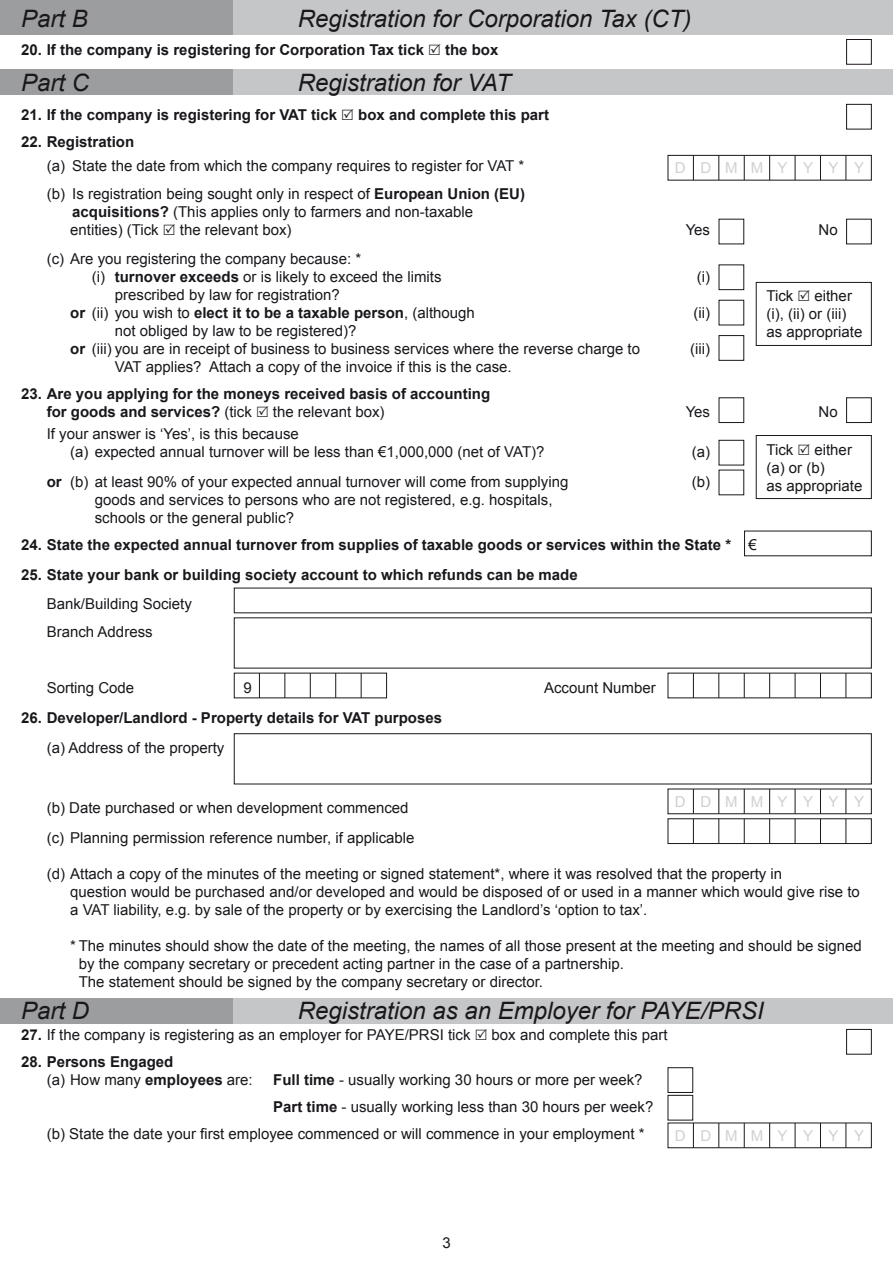
<style>
.page{position:relative;width:893px;height:1263px;background:#fff}
.page>*{position:absolute;margin:0;border:0;box-sizing:border-box;transform-origin:0 0}
.t1{font:italic 24px "Arial";color:#1a171c}
.t2{font:15px/18px "Arial";color:#1a171c}
.t3{font:700 15px/18px "Arial";color:#1a171c}
.t4{font:15px "Arial";letter-spacing:.98em;color:#cfd0d1}
.s1{font-weight:700}
.s2{font-weight:400}
</style>
<div class="page">
<div style="left:0;top:998px;width:234px;height:26px;background:#9c9d9f"></div>
<div style="left:234px;top:998px;width:659px;height:26px;background:#c5c6c7"></div>
<div style="left:0;top:69px;width:234px;height:26px;background:#9c9d9f"></div>
<div style="left:234px;top:69px;width:659px;height:26px;background:#c5c6c7"></div>
<div style="left:846px;top:39px;width:26px;height:26px;border:1px solid #1a171c"></div>
<div style="left:846px;top:104px;width:26px;height:25px;border:1px solid #1a171c"></div>
<div style="left:0;top:0;width:234px;height:34px;background:#9c9d9f"></div>
<div style="left:234px;top:0;width:659px;height:34px;background:#c5c6c7"></div>
<div style="left:668px;top:155px;width:204px;height:25px;border:1px solid #1a171c"></div>
<svg style="left:718px;top:155px;width:1px;height:25px"></svg>
<svg style="left:744px;top:155px;width:1px;height:25px"></svg>
<svg style="left:769px;top:155px;width:1px;height:25px"></svg>
<svg style="left:795px;top:155px;width:1px;height:25px"></svg>
<svg style="left:820px;top:155px;width:1px;height:25px"></svg>
<svg style="left:845px;top:155px;width:1px;height:25px"></svg>
<svg style="left:693px;top:155px;width:1px;height:25px"></svg>
<div style="left:846px;top:219px;width:26px;height:25px;border:1px solid #1a171c"></div>
<div style="left:756px;top:282px;width:116px;height:64px;border:1px solid #1a171c"></div>
<div style="left:719px;top:397px;width:25px;height:26px;border:1px solid #1a171c"></div>
<div style="left:846px;top:397px;width:26px;height:26px;border:1px solid #1a171c"></div>
<div style="left:756px;top:435px;width:116px;height:64px;border:1px solid #1a171c"></div>
<svg style="left:259px;top:673px;width:1px;height:25px"></svg>
<svg style="left:284px;top:673px;width:1px;height:25px"></svg>
<svg style="left:310px;top:673px;width:1px;height:25px"></svg>
<svg style="left:335px;top:673px;width:1px;height:25px"></svg>
<svg style="left:361px;top:673px;width:1px;height:25px"></svg>
<svg style="left:718px;top:673px;width:1px;height:25px"></svg>
<svg style="left:744px;top:673px;width:1px;height:25px"></svg>
<svg style="left:769px;top:673px;width:1px;height:25px"></svg>
<svg style="left:795px;top:673px;width:1px;height:25px"></svg>
<svg style="left:820px;top:673px;width:1px;height:25px"></svg>
<svg style="left:845px;top:673px;width:1px;height:25px"></svg>
<svg style="left:693px;top:673px;width:1px;height:25px"></svg>
<div style="left:234px;top:733px;width:638px;height:51px;border:1px solid #1a171c"></div>
<div style="left:668px;top:818px;width:204px;height:26px;border:1px solid #1a171c"></div>
<svg style="left:718px;top:789px;width:1px;height:54px"></svg>
<svg style="left:744px;top:789px;width:1px;height:54px"></svg>
<svg style="left:769px;top:789px;width:1px;height:54px"></svg>
<svg style="left:795px;top:789px;width:1px;height:54px"></svg>
<svg style="left:820px;top:789px;width:1px;height:54px"></svg>
<svg style="left:845px;top:789px;width:1px;height:54px"></svg>
<svg style="left:693px;top:789px;width:1px;height:54px"></svg>
<div style="left:719px;top:335px;width:25px;height:26px;border:1px solid #1a171c"></div>
<div style="left:668px;top:1067px;width:25px;height:26px;border:1px solid #1a171c"></div>
<div style="left:846px;top:1029px;width:26px;height:25px;border:1px solid #1a171c"></div>
<div style="left:668px;top:1122px;width:204px;height:26px;border:1px solid #1a171c"></div>
<svg style="left:718px;top:1123px;width:1px;height:25px"></svg>
<svg style="left:744px;top:1123px;width:1px;height:25px"></svg>
<svg style="left:769px;top:1123px;width:1px;height:25px"></svg>
<svg style="left:795px;top:1123px;width:1px;height:25px"></svg>
<svg style="left:820px;top:1123px;width:1px;height:25px"></svg>
<svg style="left:845px;top:1123px;width:1px;height:25px"></svg>
<svg style="left:693px;top:1123px;width:1px;height:25px"></svg>
<h1 class="t1" style="left:21px;top:3px;width:68px">Part B</h1>
<h1 class="t1" style="left:298px;top:3px;width:395px">Registration for Corporation Tax (CT)</h1>
<p class="t3" style="left:21px;top:42px;width:404px">20. If the company is registering for Corporation Tax tick</p>
<p class="t3" style="left:445px;top:42px;width:55px">the box</p>
<h1 class="t1" style="left:21px;top:67px;width:70px">Part C</h1>
<h1 class="t1" style="left:298px;top:67px;width:214px">Registration for VAT</h1>
<p class="t3" style="left:21px;top:106px;width:317px">21. If the company is registering for VAT tick</p>
<p class="t3" style="left:358px;top:106px;width:192px">box and complete this part</p>
<p class="t3" style="left:21px;top:133px;width:115px">22. Registration</p>
<p class="t2" style="left:47px;top:151px;width:480px;line-height:28.5px">(a) State the date from which the company requires to register for VAT * (b) Is registration being sought only in respect of <span class="s1">European Union (EU)</span></p>
<p class="t2" style="left:70px;top:203px;width:405px"><span class="s1">acquisitions?</span> (This applies only to farmers and non-taxable entities) (Tick</p>
<p class="t4" style="left:675px;top:158px;width:191px">DDMMYYYY</p>
<p class="t2" style="left:180px;top:221px;width:113px">the relevant box)</p>
<p class="t2" style="left:686px;top:221px;width:26px">Yes</p>
<p class="t2" style="left:818px;top:221px;width:21px">No</p>
<p class="t2" style="left:92px;top:250px;width:351px;text-indent:-45px">(c) Are you registering the company because: *<br>(i) <span class="s1">turnover exceeds</span> or is likely to exceed the limits</p>
<p class="t2" style="left:697px;top:268px;width:15px">(i)</p>
<p class="t2" style="left:70px;top:286px;width:406px;text-indent:45px">prescribed by law for registration?<br><span class="s1">or</span> (ii) you wish to <span class="s1">elect it to be a taxable person</span>, (although</p>
<p class="t2" style="left:70px;top:322px;width:571px;text-indent:45px">not obliged by law to be registered)?<br><span class="s1">or</span> (iii) you are in receipt of business to business services where the reverse charge to</p>
<p class="t2" style="left:693px;top:304px;width:18px">(ii)</p>
<p class="t2" style="left:690px;top:340px;width:21px">(iii)</p>
<p class="t2" style="left:766px;top:287px;width:28px">Tick</p>
<p class="t2" style="left:766px;top:287px;width:97px;text-indent:48px">either (i), (ii) or (iii) as appropriate</p>
<p class="t2" style="left:115px;top:358px;width:398px">VAT applies? Attach a copy of the invoice if this is the case.</p>
<p class="t3" style="left:47px;top:385px;width:445px;text-indent:-26px">23. Are you applying for the moneys received basis of accounting for goods and services? <span class="s2">(tick</span></p>
<p class="t2" style="left:273px;top:403px;width:113px">the relevant box)</p>
<p class="t2" style="left:686px;top:403px;width:26px">Yes</p>
<p class="t2" style="left:818px;top:403px;width:21px">No</p>
<p class="t2" style="left:70px;top:425px;width:476px;text-indent:-23px">If your answer is ‘Yes’, is this because<br>(a) expected annual turnover will be less than €1,000,000 (net of VAT)?</p>
<p class="t2" style="left:766px;top:440px;width:28px">Tick</p>
<p class="t2" style="left:766px;top:440px;width:97px;text-indent:48px">either (a) or (b)<br>as appropriate</p>
<p class="t2" style="left:692px;top:443px;width:20px">(a)</p>
<p class="t2" style="left:47px;top:473px;width:523px"><span class="s1">or</span> (b) at least 90% of your expected annual turnover will come from supplying</p>
<p class="t2" style="left:692px;top:473px;width:20px">(b)</p>
<p class="t2" style="left:95px;top:491px;width:459px">goods and services to persons who are not registered, e.g. hospitals, schools or the general public?</p>
<p class="t3" style="left:21px;top:537px;width:737px">24. State the expected annual turnover from supplies of taxable goods or services within the State * <span class="s2">€</span></p>
<p class="t3" style="left:21px;top:567px;width:558px">25. State your bank or building society account to which refunds can be made</p>
<p class="t2" style="left:47px;top:589px;width:147px;line-height:28.5px">Bank/Building Society<br>Branch Address</p>
<p class="t2" style="left:47px;top:679px;width:89px">Sorting Code</p>
<p class="t2" style="left:244px;top:679px;width:10px">9</p>
<p class="t2" style="left:544px;top:679px;width:113px">Account Number</p>
<p class="t3" style="left:21px;top:709px;width:422px">26. Developer/Landlord - Property details for VAT purposes</p>
<p class="t2" style="left:47px;top:739px;width:179px">(a) Address of the property</p>
<p class="t4" style="left:675px;top:792px;width:191px">DDMMYYYY</p>
<p class="t2" style="left:47px;top:793px;width:369px;line-height:30px">(b) Date purchased or when development commenced (c) Planning permission reference number, if applicable</p>
<p class="t2" style="left:70px;top:865px;width:791px;text-indent:-23px">(d) Attach a copy of the minutes of the meeting or signed statement*, where it was resolved that the property in<br>question would be purchased and/or developed and would be disposed of or used in a manner which would give rise to a VAT liability, e.g. by sale of the property or by exercising the Landlord’s ‘option to tax’.</p>
<p class="t2" style="left:79px;top:937px;width:784px;text-indent:-9px">* The minutes should show the date of the meeting, the names of all those present at the meeting and should be signed by the company secretary or precedent acting partner in the case of a partnership.<br>The statement should be signed by the company secretary or director.</p>
<h1 class="t1" style="left:21px;top:995px;width:70px">Part D</h1>
<h1 class="t1" style="left:298px;top:995px;width:467px">Registration as an Employer for PAYE/PRSI</h1>
<p class="t2" style="left:21px;top:1026px;width:451px"><span class="s1">27.</span> If the company is registering as an employer for PAYE/PRSI tick</p>
<p class="t2" style="left:492px;top:1026px;width:177px">box and complete this part</p>
<p class="t3" style="left:47px;top:1053px;width:207px;text-indent:-26px">28. Persons Engaged<br><span class="s2">(a) How many</span> employees <span class="s2">are:</span></p>
<p class="t2" style="left:273px;top:1071px;width:371px"><span class="s1">Full time</span> - usually working 30 hours or more per week?</p>
<p class="t2" style="left:273px;top:1098px;width:382px"><span class="s1">Part time</span> - usually working less than 30 hours per week?</p>
<p class="t2" style="left:47px;top:1125px;width:599px">(b) State the date your first employee commenced or will commence in your employment *</p>
<p class="t4" style="left:675px;top:1126px;width:191px">DDMMYYYY</p>
<p class="t2" style="left:442px;top:1234px;width:10px">3</p>
</div>
